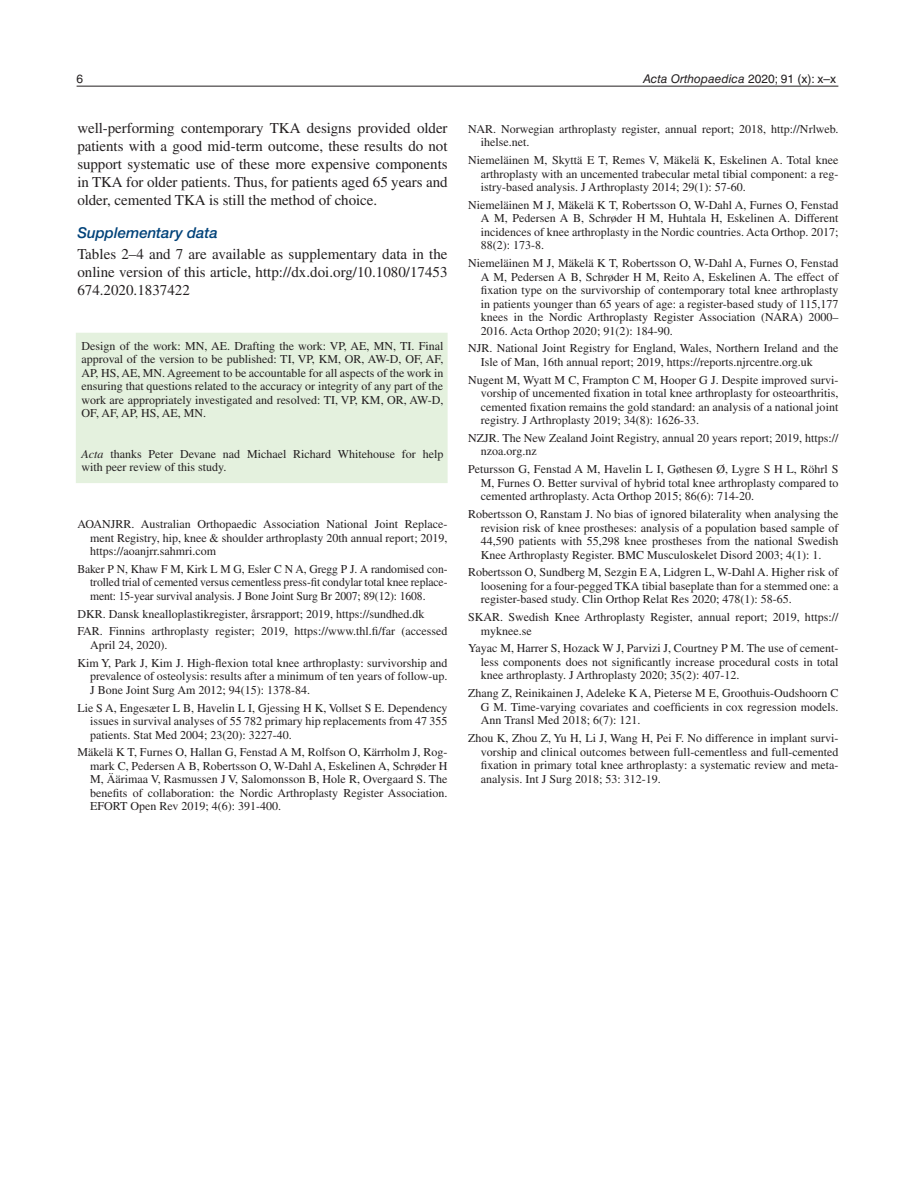
<style>
.page{position:relative;width:915px;height:1191px;background:#fff}
.page>*{position:absolute;margin:0;border:0;box-sizing:border-box;transform-origin:0 0}
.t1{font:15px/18px "Times";letter-spacing:-.005em;color:#231f20;text-align:justify}
.t2{font:italic 500 15px "Helvetica Neue LTW1 G";color:#004279}
.t3{font:12px/13.5px "Times";color:#231f20;text-align:justify}
.t4{font:italic 12px "Helvetica LT Std";color:#231f20}
.t5{font:12px "Helvetica LT Std";color:#231f20}
.s1{font-style:normal}
.s2{font-style:italic}
</style>
<div class="page">
<hr style="left:77px;top:86px;width:761px;height:1px;background:#231f20">
<div style="left:76px;top:333px;width:371px;height:150px;background:#e4f1de"></div>
<p class="t5" style="left:77px;top:72px;width:8px">6</p>
<p class="t4" style="left:643px;top:72px;width:195px">Acta Orthopaedica <span class="s1">2020; 91 (x): x–x</span></p>
<p class="t1" style="left:77px;top:119px;width:371px">well-performing contemporary TKA designs provided older patients with a good mid-term outcome, these results do not support systematic use of these more expensive components in TKA for older patients. Thus, for patients aged 65 years and older, cemented TKA is still the method of choice.</p>
<p class="t2" style="left:77px;top:224px;width:142px">Supplementary data</p>
<p class="t1" style="left:77px;top:245px;width:371px">Tables 2–4 and 7 are available as supplementary data in the online version of this article, http://dx.doi.org/10.1080/17453<br>674.2020.1837422</p>
<p class="t3" style="left:480px;top:122px;width:359px;text-indent:-13px">NAR. Norwegian arthroplasty register, annual report; 2018, http://Nrlweb. ihelse.net.</p>
<p class="t3" style="left:480px;top:153px;width:359px;text-indent:-13px">Niemeläinen M, Skyttä E T, Remes V, Mäkelä K, Eskelinen A. Total knee arthroplasty with an uncemented trabecular metal tibial component: a reg&shy;istry-based analysis. J Arthroplasty 2014; 29(1): 57-60.</p>
<p class="t3" style="left:480px;top:198px;width:359px;text-indent:-13px">Niemeläinen M J, Mäkelä K T, Robertsson O, W-Dahl A, Furnes O, Fenstad A M, Pedersen A B, Schrøder H M, Huhtala H, Eskelinen A. Different incidences of knee arthroplasty in the Nordic countries. Acta Orthop. 2017; 88(2): 173-8.</p>
<p class="t3" style="left:480px;top:256px;width:359px;text-indent:-13px">Niemeläinen M J, Mäkelä K T, Robertsson O, W-Dahl A, Furnes O, Fenstad A M, Pedersen A B, Schrøder H M, Reito A, Eskelinen A. The effect of fixation type on the survivorship of contemporary total knee arthroplasty in patients younger than 65 years of age: a register-based study of 115,177 knees in the Nordic Arthroplasty Register Association (NARA) 2000– 2016. Acta Orthop 2020; 91(2): 184-90.</p>
<p class="t3" style="left:480px;top:341px;width:359px;text-indent:-13px">NJR. National Joint Registry for England, Wales, Northern Ireland and the<br>Isle of Man, 16th annual report; 2019, https://reports.njrcentre.org.uk</p>
<p class="t3" style="left:480px;top:373px;width:359px;text-indent:-13px">Nugent M, Wyatt M C, Frampton C M, Hooper G J. Despite improved survi&shy;vorship of uncemented fixation in total knee arthroplasty for osteoarthritis, cemented fixation remains the gold standard: an analysis of a national joint registry. J Arthroplasty 2019; 34(8): 1626-33.</p>
<p class="t3" style="left:480px;top:431px;width:359px;text-indent:-13px">NZJR. The New Zealand Joint Registry, annual 20 years report; 2019, https:// nzoa.org.nz</p>
<p class="t3" style="left:480px;top:462px;width:359px;text-indent:-13px">Petursson G, Fenstad A M, Havelin L I, Gøthesen Ø, Lygre S H L, Röhrl S M, Furnes O. Better survival of hybrid total knee arthroplasty compared to cemented arthroplasty. Acta Orthop 2015; 86(6): 714-20.</p>
<p class="t3" style="left:480px;top:507px;width:359px;text-indent:-13px">Robertsson O, Ranstam J. No bias of ignored bilaterality when analysing the revision risk of knee prostheses: analysis of a population based sample of 44,590 patients with 55,298 knee prostheses from the national Swedish Knee Arthroplasty Register. BMC Musculoskelet Disord 2003; 4(1): 1.</p>
<p class="t3" style="left:480px;top:565px;width:359px;text-indent:-13px">Robertsson O, Sundberg M, Sezgin E A, Lidgren L, W-Dahl A. Higher risk of loosening for a four-pegged TKA tibial baseplate than for a stemmed one: a register-based study. Clin Orthop Relat Res 2020; 478(1): 58-65.</p>
<p class="t3" style="left:480px;top:610px;width:359px;text-indent:-13px">SKAR. Swedish Knee Arthroplasty Register, annual report; 2019, https:// myknee.se</p>
<p class="t3" style="left:480px;top:641px;width:359px;text-indent:-13px">Yayac M, Harrer S, Hozack W J, Parvizi J, Courtney P M. The use of cement&shy;less components does not significantly increase procedural costs in total knee arthroplasty. J Arthroplasty 2020; 35(2): 407-12.</p>
<p class="t3" style="left:480px;top:686px;width:359px;text-indent:-13px">Zhang Z, Reinikainen J, Adeleke K A, Pieterse M E, Groothuis-Oudshoorn C G M. Time-varying covariates and coefficients in cox regression models.<br>Ann Transl Med 2018; 6(7): 121.</p>
<p class="t3" style="left:480px;top:731px;width:359px;text-indent:-13px">Zhou K, Zhou Z, Yu H, Li J, Wang H, Pei F. No difference in implant survi&shy;vorship and clinical outcomes between full-cementless and full-cemented fixation in primary total knee arthroplasty: a systematic review and meta&shy;analysis. Int J Surg 2018; 53: 312-19.</p>
<p class="t3" style="left:82px;top:339px;width:363px">Design of the work: MN, AE. Drafting the work: VP, AE, MN, TI. Final approval of the version to be published: TI, VP, KM, OR, AW-D, OF, AF, AP, HS, AE, MN. Agreement to be accountable for all aspects of the work in ensuring that questions related to the accuracy or integrity of any part of the work are appropriately investigated and resolved: TI, VP, KM, OR, AW-D, OF, AF, AP, HS, AE, MN.</p>
<p class="t3" style="left:82px;top:447px;width:363px"><span class="s2">Acta</span> thanks Peter Devane nad Michael Richard Whitehouse for help with peer review of this study.</p>
<p class="t3" style="left:90px;top:517px;width:359px;text-indent:-13px">AOANJRR. Australian Orthopaedic Association National Joint Replace&shy;ment Registry, hip, knee &amp; shoulder arthroplasty 20th annual report; 2019, https://aoanjrr.sahmri.com</p>
<p class="t3" style="left:90px;top:562px;width:359px;text-indent:-13px">Baker P N, Khaw F M, Kirk L M G, Esler C N A, Gregg P J. A randomised con&shy;trolled trial of cemented versus cementless press-fit condylar total knee replace&shy;ment: 15-year survival analysis. J Bone Joint Surg Br 2007; 89(12): 1608.</p>
<p class="t3" style="left:77px;top:604px;width:371px;line-height:17.7px">DKR. Dansk knealloplastikregister, årsrapport; 2019, https://sundhed.dk<br>FAR. Finnins arthroplasty register; 2019, https://www.thl.fi/far (accessed</p>
<p class="t3" style="left:77px;top:636px;width:371px;line-height:17.7px;text-indent:13px">April 24, 2020).<br>Kim Y, Park J, Kim J. High-flexion total knee arthroplasty: survivorship and</p>
<p class="t3" style="left:90px;top:669px;width:359px">prevalence of osteolysis: results after a minimum of ten years of follow-up.<br>J Bone Joint Surg Am 2012; 94(15): 1378-84.</p>
<p class="t3" style="left:90px;top:700px;width:359px;text-indent:-13px">Lie S A, Engesæter L B, Havelin L I, Gjessing H K, Vollset S E. Dependency issues in survival analyses of 55 782 primary hip replacements from 47 355 patients. Stat Med 2004; 23(20): 3227-40.</p>
<p class="t3" style="left:90px;top:745px;width:359px;text-indent:-13px">Mäkelä K T, Furnes O, Hallan G, Fenstad A M, Rolfson O, Kärrholm J, Rog&shy;mark C, Pedersen A B, Robertsson O, W-Dahl A, Eskelinen A, Schrøder H M, Äärimaa V, Rasmussen J V, Salomonsson B, Hole R, Overgaard S. The benefits of collaboration: the Nordic Arthroplasty Register Association.<br>EFORT Open Rev 2019; 4(6): 391-400.</p>
</div>
